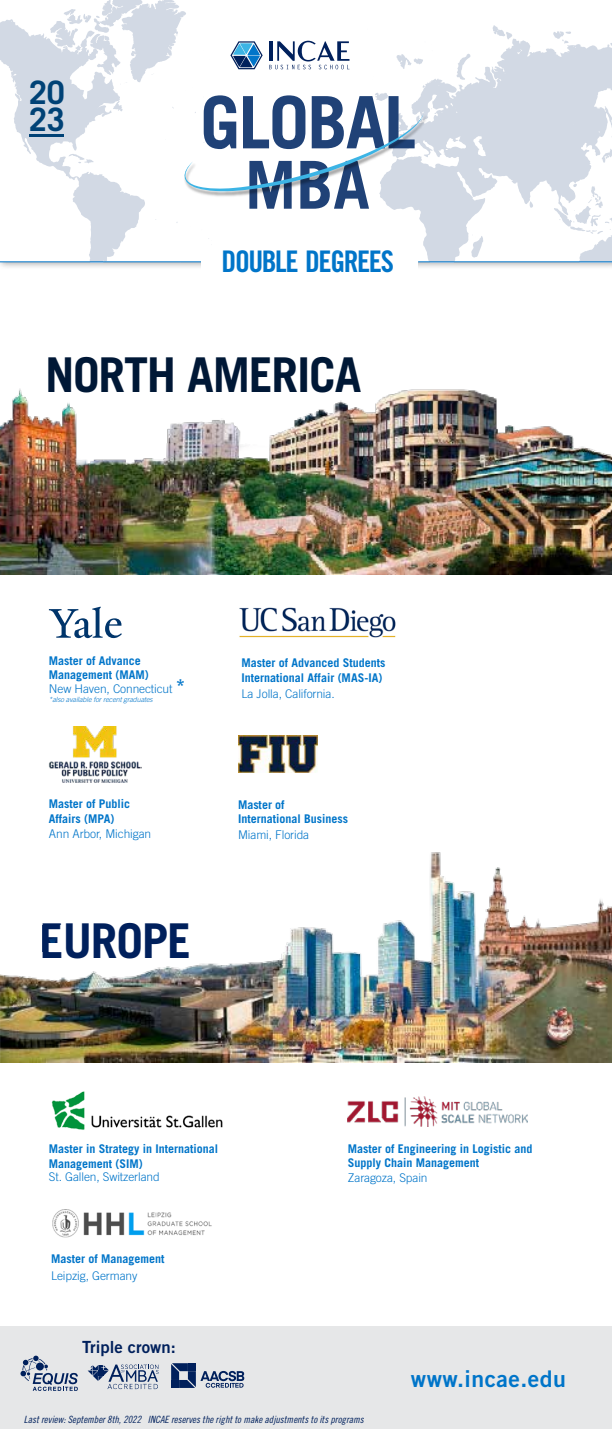
<style>
.page{position:relative;width:612px;height:1429px;background:#fff}
.page>*{position:absolute;margin:0;border:0;box-sizing:border-box;transform-origin:0 0}
.t1{font:700 72.3px "Trade Gothic LT Std";letter-spacing:-.025em;color:#204277}
.t2{font:700 66.2px "Trade Gothic LT Std";color:#204277}
.t3{font:700 48px "Trade Gothic LT Std";letter-spacing:-.025em;color:#001836}
.t4{font:700 48px "Trade Gothic LT Std";letter-spacing:-.025em;color:#00205c}
.t5{font:700 32.3px/26.8px "Trade Gothic LT Std";color:#004276}
.t6{font:29.8px "Trade Gothic LT Std Bd Cn 20";letter-spacing:-.05em;color:#0075c9}
.t7{font:23px "Trade Gothic LT Std Bd 2";letter-spacing:.02em;color:#0075c9}
.t8{font:16.7px "Trade Gothic LT Std Bd 2";color:#00205c}
.t9{font:700 12px/14.4px "Trade Gothic LT Std";color:#0075c9}
.t10{font:300 12px "Trade Gothic LT Std";letter-spacing:-.01em;color:#0075c9}
.t11{font:10px "Trade Gothic LT Std Cn 18 Obl";color:#00205c}
.t12{font:italic 300 7.1px "Trade Gothic LT Std";letter-spacing:-.01em;color:#0075c9}
.s1{font-weight:700;font-size:19px}
</style>
<div class="page">
<svg style="left:0;top:0;width:612px;height:263px"></svg>
<hr style="left:30px;top:134px;width:34px;height:2px;background:#004276">
<svg style="left:269px;top:41px;width:80px;height:28px"></svg>
<svg style="left:230px;top:41px;width:33px;height:28px"></svg>
<svg style="left:49px;top:607px;width:73px;height:31px"></svg>
<img style="left:49px;top:726px;width:92px;height:56px">
<img style="left:51px;top:1091px;width:172px;height:39px">
<img style="left:52px;top:1210px;width:160px;height:28px">
<img style="left:348px;top:1096px;width:179px;height:30px">
<img style="left:239px;top:607px;width:157px;height:31px">
<div style="left:0;top:1326px;width:612px;height:103px;background:#e6e7e8"></div>
<svg style="left:88px;top:1364px;width:71px;height:25px"></svg>
<svg style="left:171px;top:1363px;width:73px;height:25px"></svg>
<svg style="left:20px;top:1355px;width:58px;height:36px"></svg>
<img style="left:238px;top:736px;width:80px;height:37px">
<hr style="left:0;top:261px;width:202px;height:1px;background:#0075c9">
<hr style="left:418px;top:261px;width:194px;height:1px;background:#0075c9">
<img style="left:0;top:852px;width:612px;height:211px">
<img style="left:182px;top:113px;width:247px;height:85px">
<svg style="left:167px;top:114px;width:256px;height:77px"></svg>
<div style="left:202px;top:247px;width:216px;height:29px;background:#fff"></div>
<img style="left:0;top:388px;width:612px;height:186px">
<h3 class="t5" style="left:29px;top:79px;width:37px">20<br>23</h3>
<h1 class="t1" style="left:200px;top:78px;width:218px">GLOBAL</h1>
<h2 class="t2" style="left:245px;top:144px;width:127px">MBA</h2>
<h3 class="t6" style="left:222px;top:243px;width:174px">DOUBLE DEGREES</h3>
<h3 class="t3" style="left:45px;top:345px;width:318px">NORTH AMERICA</h3>
<p class="t9" style="left:49px;top:653px;width:102px">Master of Advance<br>Management (MAM)</p>
<p class="t10" style="left:49px;top:681px;width:138px">New Haven, Connecticut <span class="s1">*</span></p>
<p class="t12" style="left:49px;top:695px;width:105px">*also available for recent graduates</p>
<p class="t9" style="left:49px;top:797px;width:83px">Master of Public<br>Affairs (MPA)</p>
<p class="t10" style="left:49px;top:826px;width:104px">Ann Arbor, Michigan</p>
<h3 class="t4" style="left:40px;top:912px;width:153px">EUROPE</h3>
<p class="t9" style="left:242px;top:656px;width:146px">Master of Advanced Students<br>International Affair (MAS-IA)</p>
<p class="t10" style="left:242px;top:687px;width:95px">La Jolla, California.</p>
<p class="t9" style="left:238px;top:797px;width:112px">Master of<br>International Business</p>
<p class="t10" style="left:238px;top:827px;width:73px">Miami, Florida</p>
<p class="t9" style="left:49px;top:1142px;width:171px">Master in Strategy in International<br>Management (SIM)</p>
<p class="t9" style="left:348px;top:1141px;width:186px;line-height:14px">Master of Engineering in Logistic and<br>Supply Chain Management</p>
<p class="t10" style="left:49px;top:1170px;width:112px">St. Gallen, Switzerland</p>
<p class="t9" style="left:51px;top:1252px;width:115px">Master of Management</p>
<p class="t10" style="left:51px;top:1268px;width:88px">Leipzig, Germany</p>
<h3 class="t8" style="left:82px;top:1336px;width:95px">Triple crown:</h3>
<p class="t10" style="left:348px;top:1170px;width:81px">Zaragoza, Spain</p>
<h3 class="t7" style="left:411px;top:1365px;width:156px">www.incae.edu</h3>
<p class="t11" style="left:24px;top:1413px;width:341px">Last review: September 8th, 2022 INCAE reserves the right to make adjustments to its programs</p>
</div>
